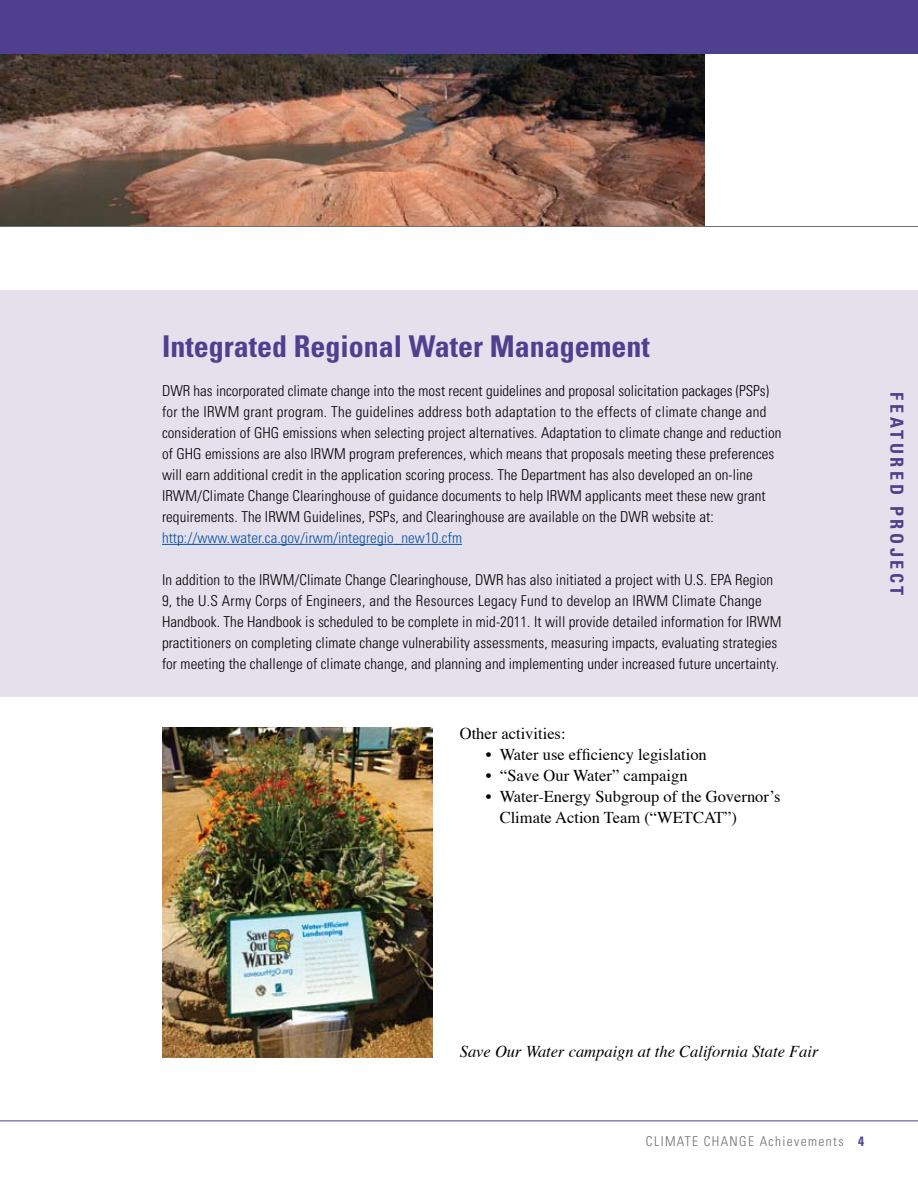
<style>
.page{position:relative;width:918px;height:1188px;background:#fff}
.page>*{position:absolute;margin:0;border:0;box-sizing:border-box;transform-origin:0 0}
.t1{font:700 condensed 30px "Univers";color:#4e408e}
.t2{font:700 condensed 18px "Univers";letter-spacing:.2em;color:#4e408e}
.t3{font:16.5px/21px "Times";color:#000}
.t4{font:italic 16.5px "Times";color:#000}
.t5{font:300 condensed 15px/21px "Univers";letter-spacing:.005em;color:#000}
.t6{font:300 condensed 15px "Univers";letter-spacing:.005em;color:#0a50a1}
.t7{font:300 condensed 13.5px "Univers";letter-spacing:.1em;color:#6d6f71}
.s1{font-weight:700;color:#4e408e}
</style>
<div class="page">
<div style="left:0;top:291px;width:918px;height:406px;background:#e4e1ed"></div>
<img style="left:0;top:53px;width:705px;height:173px">
<hr style="left:162px;top:544px;width:300px;height:1px;background:#0a50a1">
<div style="left:0;top:0;width:918px;height:53px;background:#4e408e"></div>
<hr style="left:0;top:1120px;width:918px;height:1px;background:#4e408e">
<img style="left:162px;top:727px;width:271px;height:330px">
<hr style="left:0;top:226px;width:918px;height:1px;background:#6d6f71">
<h1 class="t1" style="left:162px;top:328px;width:489px">Integrated Regional Water Management</h1>
<p class="t5" style="left:162px;top:380px;width:609px">DWR has incorporated climate change into the most recent guidelines and proposal solicitation packages (PSPs)</p>
<p class="t5" style="left:162px;top:401px;width:621px">for the IRWM grant program. The guidelines address both adaptation to the effects of climate change and consideration of GHG emissions when selecting project alternatives. Adaptation to climate change and reduction of GHG emissions are also IRWM program preferences, which means that proposals meeting these preferences will earn additional credit in the application scoring process. The Department has also developed an on-line IRWM/Climate Change Clearinghouse of guidance documents to help IRWM applicants meet these new grant requirements. The IRWM Guidelines, PSPs, and Clearinghouse are available on the DWR website at:</p>
<p class="t6" style="left:162px;top:529px;width:302px">http://www.water.ca.gov/irwm/integregio_new10.cfm</p>
<p class="t5" style="left:162px;top:569px;width:621px">In addition to the IRWM/Climate Change Clearinghouse, DWR has also initiated a project with U.S. EPA Region 9, the U.S Army Corps of Engineers, and the Resources Legacy Fund to develop an IRWM Climate Change Handbook. The Handbook is scheduled to be complete in mid-2011. It will provide detailed information for IRWM practitioners on completing climate change vulnerability assessments, measuring impacts, evaluating strategies for meeting the challenge of climate change, and planning and implementing under increased future uncertainty.</p>
<p class="t3" style="left:460px;top:722px;width:107px">Other activities:</p>
<p class="t3" style="left:486px;top:743px;width:222px">• Water use efficiency legislation</p>
<p class="t3" style="left:486px;top:764px;width:203px">• “Save Our Water” campaign</p>
<p class="t3" style="left:500px;top:785px;width:282px;text-indent:-14px">• Water-Energy Subgroup of the Governor’s<br>Climate Action Team (“WETCAT”)</p>
<p class="t2" style="left:908px;top:392px;width:204px;rotate:90deg">FEATURED PROJECT</p>
<p class="t4" style="left:460px;top:1038px;width:360px">Save Our Water campaign at the California State Fair</p>
<p class="t7" style="left:646px;top:1133px;width:220px">CLIMATE CHANGE Achievements <span class="s1">4</span></p>
</div>
